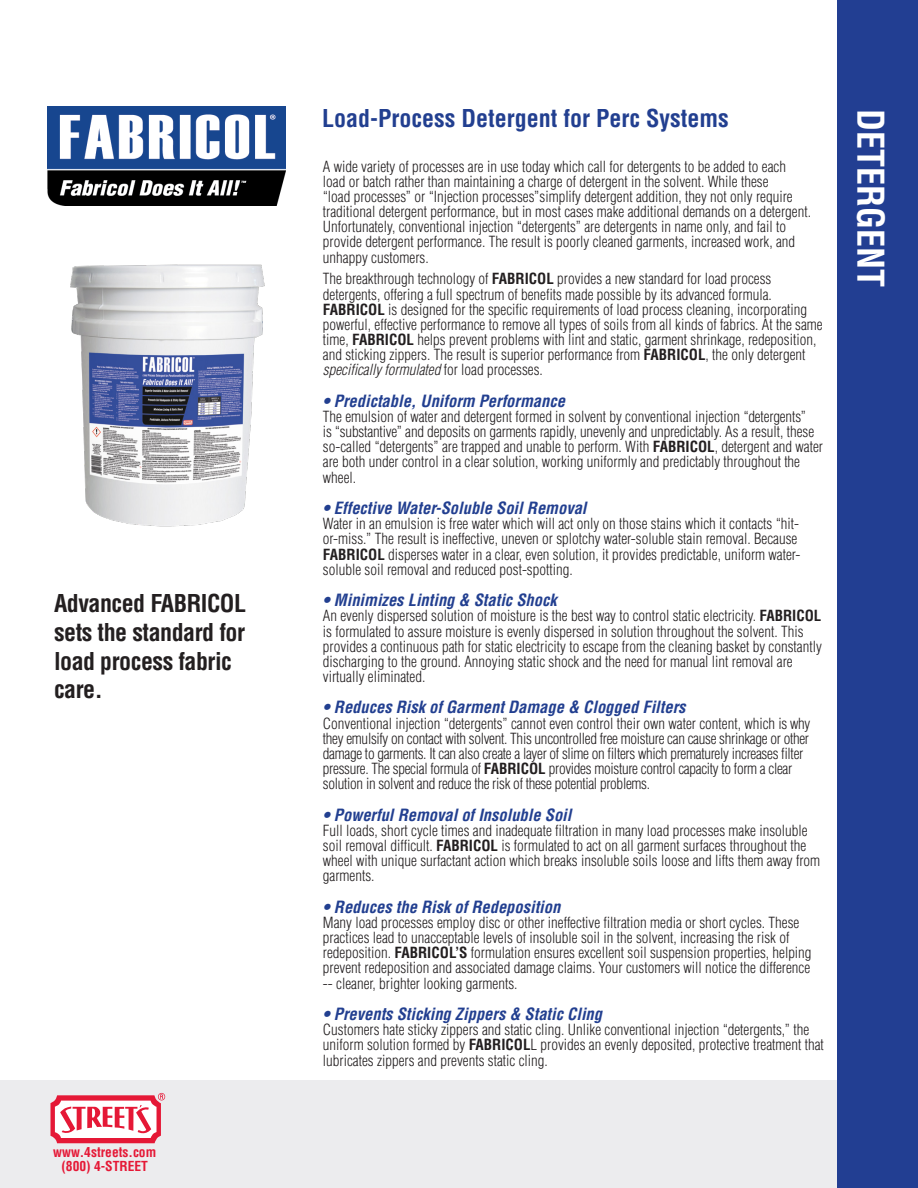
<style>
.page{position:relative;width:918px;height:1188px;background:#fff}
.page>*{position:absolute;margin:0;border:0;box-sizing:border-box;transform-origin:0 0}
.t1{font:700 condensed 36px "Helvetica LT Std";color:#fff}
.SIDEBAR__p1{font:700 condensed 24px/28.8px "Helvetica LT Std";letter-spacing:-.02em;color:#231f20}
.page_1_headline{font:700 condensed 24px "Helvetica LT Std";color:#223f90}
.subhead{font:italic 700 condensed 16.5px "Helvetica LT Std";color:#223f90}
.t2{font:300 condensed 15px/15.1px "Helvetica LT Std";color:#231f20}
.t3{font:300 condensed 15px/15.1px "Helvetica LT Std";letter-spacing:-.02em;color:#231f20}
.t4{font:700 condensed 13.5px/13.6px "Helvetica LT Std";color:#e51836;text-align:center}
.s1{font-weight:700}
.s2{font-style:italic}
</style>
<div class="page">
<div style="left:0;top:1080px;width:918px;height:108px;background:#ececee"></div>
<div style="left:837px;top:0;width:81px;height:1188px;background:#223e92"></div>
<svg style="left:50px;top:1093px;width:115px;height:50px;background:#f199a6"></svg>
<img style="left:47px;top:106px;width:238px;height:100px">
<img style="left:70px;top:264px;width:195px;height:263px">
<p class="SIDEBAR__p1" style="left:54px;top:589px;width:194px">Advanced FABRICOL sets the standard for load process fabric care.</p>
<p class="t4" style="left:53px;top:1145px;width:104px">www.4streets.com (800) 4-STREET</p>
<p class="page_1_headline" style="left:322px;top:103px;width:408px">Load-Process Detergent for Perc Systems</p>
<p class="t1" style="left:893px;top:109px;width:179px;rotate:90deg">DETERGENT</p>
<p class="t2" style="left:323px;top:159px;width:490px">A wide variety of processes are in use today which call for detergents to be added to each load or batch rather than maintaining a charge of detergent in the solvent. While these<br>“load processes” or “Injection processes”simplify detergent addition, they not only require traditional detergent performance, but in most cases make additional demands on a detergent.<br>Unfortunately, conventional injection “detergents” are detergents in name only, and fail to provide detergent performance. The result is poorly cleaned garments, increased work, and unhappy customers.</p>
<p class="t2" style="left:323px;top:271px;width:501px">The breakthrough technology of <span class="s1">FABRICOL</span> provides a new standard for load process detergents, offering a full spectrum of benefits made possible by its advanced formula.<br><span class="s1">FABRICOL</span> is designed for the specific requirements of load process cleaning, incorporating powerful, effective performance to remove all types of soils from all kinds of fabrics. At the same time, <span class="s1">FABRICOL</span> helps prevent problems with lint and static, garment shrinkage, redeposition, and sticking zippers. The result is superior performance from <span class="s1">FABRICOL</span>, the only detergent <span class="s2">specifically formulated</span> for load processes.</p>
<p class="subhead" style="left:323px;top:391px;width:244px">• Predictable, Uniform Performance</p>
<p class="t2" style="left:323px;top:409px;width:502px">The emulsion of water and detergent formed in solvent by conventional injection “detergents”<br>is “substantive” and deposits on garments rapidly, unevenly and unpredictably. As a result, these so-called “detergents” are trapped and unable to perform. With <span class="s1">FABRICOL</span>, detergent and water are both under control in a clear solution, working uniformly and predictably throughout the wheel.</p>
<p class="subhead" style="left:323px;top:498px;width:265px">• Effective Water-Soluble Soil Removal</p>
<p class="t2" style="left:323px;top:516px;width:479px">Water in an emulsion is free water which will act only on those stains which it contacts “hit&shy;or-miss.” The result is ineffective, uneven or splotchy water-soluble stain removal. Because <span class="s1">FABRICOL</span> disperses water in a clear, even solution, it provides predictable, uniform water&shy;soluble soil removal and reduced post-spotting.</p>
<p class="subhead" style="left:323px;top:590px;width:235px">• Minimizes Linting &amp; Static Shock</p>
<p class="t2" style="left:323px;top:608px;width:500px">An evenly dispersed solution of moisture is the best way to control static electricity. <span class="s1">FABRICOL </span>is formulated to assure moisture is evenly dispersed in solution throughout the solvent. This provides a continuous path for static electricity to escape from the cleaning basket by constantly discharging to the ground. Annoying static shock and the need for manual lint removal are virtually eliminated.</p>
<p class="subhead" style="left:323px;top:697px;width:364px">• Reduces Risk of Garment Damage &amp; Clogged Filters</p>
<p class="t3" style="left:323px;top:716px;width:489px">Conventional injection “detergents” cannot even control their own water content, which is why they emulsify on contact with solvent. This uncontrolled free moisture can cause shrinkage or other damage to garments. It can also create a layer of slime on filters which prematurely increases filter pressure. The special formula of <span class="s1">FABRICOL</span> provides moisture control capacity to form a clear solution in solvent and reduce the risk of these potential problems.</p>
<p class="subhead" style="left:323px;top:804px;width:250px">• Powerful Removal of Insoluble Soil</p>
<p class="t2" style="left:323px;top:823px;width:499px">Full loads, short cycle times and inadequate filtration in many load processes make insoluble soil removal difficult. <span class="s1">FABRICOL</span> is formulated to act on all garment surfaces throughout the wheel with unique surfactant action which breaks insoluble soils loose and lifts them away from garments.</p>
<p class="subhead" style="left:323px;top:896px;width:239px">• Reduces the Risk of Redeposition</p>
<p class="t2" style="left:323px;top:915px;width:490px">Many load processes employ disc or other ineffective filtration media or short cycles. These practices lead to unacceptable levels of insoluble soil in the solvent, increasing the risk of redeposition. <span class="s1">FABRICOL’S</span> formulation ensures excellent soil suspension properties, helping prevent redeposition and associated damage claims. Your customers will notice the difference -- cleaner, brighter looking garments.</p>
<p class="subhead" style="left:323px;top:1004px;width:281px">• Prevents Sticking Zippers &amp; Static Cling</p>
<p class="t2" style="left:323px;top:1022px;width:502px">Customers hate sticky zippers and static cling. Unlike conventional injection “detergents,” the uniform solution formed by <span class="s1">FABRICOL</span>L provides an evenly deposited, protective treatment that lubricates zippers and prevents static cling.</p>
</div>
